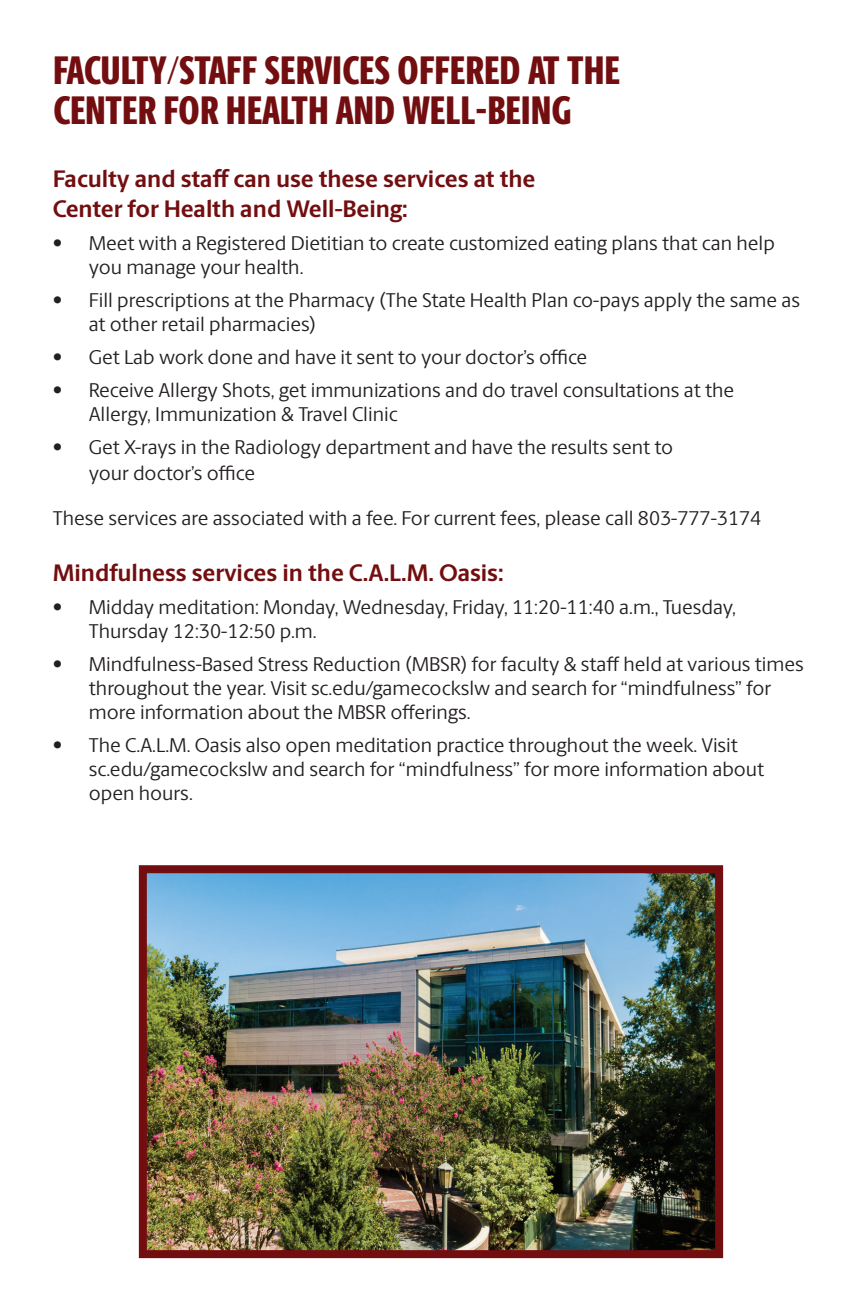
<style>
.page{position:relative;width:862px;height:1294px;background:#fff}
.page>*{position:absolute;margin:0;border:0;box-sizing:border-box;transform-origin:0 0}
.t1{font:800 40px/40px "Berlingske Sans X Cn";letter-spacing:.01em;color:#730e10}
.t2{font:700 24px/30px "Berlingske Sans";color:#730e10}
.t3{font:20px/24px "Berlingske Sans";color:#231f20}
</style>
<div class="page">
<img style="left:148px;top:874px;width:566px;height:375px">
<div style="left:139px;top:865px;width:584px;height:393px;border:8px solid #730e10"></div>
<h1 class="t1" style="left:53px;top:50px;width:568px">FACULTY/STAFF SERVICES OFFERED AT THE<br>CENTER FOR HEALTH AND WELL-BEING</h1>
<p class="t2" style="left:53px;top:163px;width:484px">Faculty and staff can use these services at the<br>Center for Health and Well-Being:</p>
<p class="t3" style="left:89px;top:230px;width:687px;text-indent:-36px">• Meet with a Registered Dietitian to create customized eating plans that can help you manage your health.</p>
<p class="t3" style="left:89px;top:287px;width:713px;text-indent:-36px">• Fill prescriptions at the Pharmacy (The State Health Plan co-pays apply the same as at other retail pharmacies)</p>
<p class="t3" style="left:53px;top:344px;width:536px">• Get Lab work done and have it sent to your doctor’s office</p>
<p class="t3" style="left:89px;top:377px;width:647px;text-indent:-36px">• Receive Allergy Shots, get immunizations and do travel consultations at the<br>Allergy, Immunization &amp; Travel Clinic</p>
<p class="t3" style="left:89px;top:433px;width:585px;line-height:26.4px;text-indent:-36px">• Get X-rays in the Radiology department and have the results sent to your doctor’s office</p>
<p class="t3" style="left:53px;top:505px;width:710px">These services are associated with a fee. For current fees, please call 803-777-3174</p>
<p class="t2" style="left:53px;top:557px;width:452px">Mindfulness services in the C.A.L.M. Oasis:</p>
<p class="t3" style="left:89px;top:594px;width:649px;text-indent:-36px">• Midday meditation: Monday, Wednesday, Friday, 11:20-11:40 a.m., Tuesday,<br>Thursday 12:30-12:50 p.m.</p>
<p class="t3" style="left:89px;top:651px;width:716px;text-indent:-36px">• Mindfulness-Based Stress Reduction (MBSR) for faculty &amp; staff held at various times throughout the year. Visit sc.edu/gamecockslw and search for “mindfulness” for more information about the MBSR offerings.</p>
<p class="t3" style="left:89px;top:732px;width:677px;text-indent:-36px">• The C.A.L.M. Oasis also open meditation practice throughout the week. Visit sc.edu/gamecockslw and search for “mindfulness” for more information about open hours.</p>
</div>
